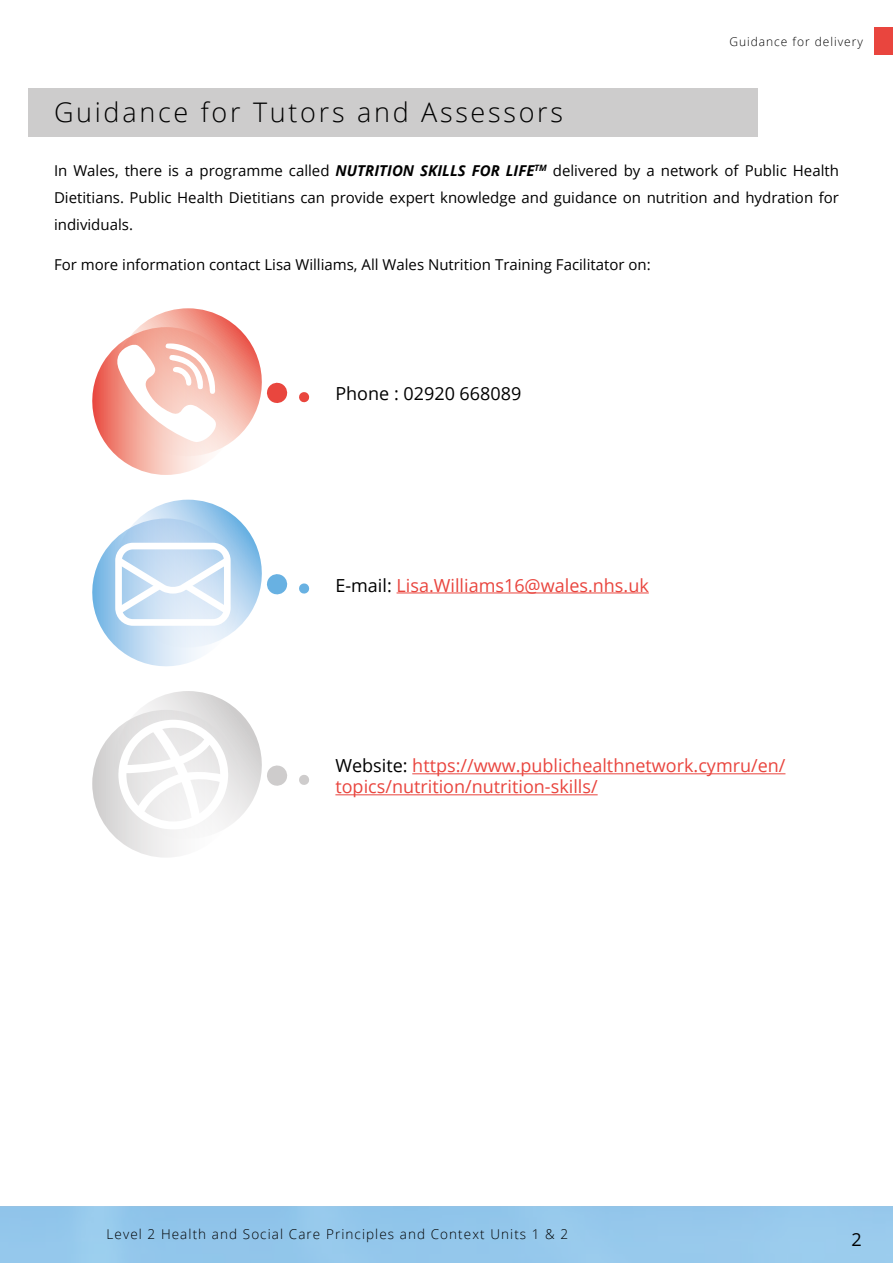
<style>
.page{position:relative;width:893px;height:1263px;background:#fff}
.page>*{position:absolute;margin:0;border:0;box-sizing:border-box;transform-origin:0 0}
.t1{font:300 27px "Open Sans";letter-spacing:.1em;color:#000}
.t2{font:18px/21px "Open Sans";color:#e9453e}
.t3{font:18px "Open Sans";color:#000}
.t4{font:15px/27px "Open Sans";color:#000;text-align:justify}
.t5{font:300 13.5px "Open Sans";letter-spacing:.08em;color:#000}
.t6{font:300 12px "Open Sans";letter-spacing:.08em;color:#000}
.s1{font-weight:700;font-style:italic}
.s2{color:#000}
</style>
<div class="page">
<div style="left:874px;top:28px;width:19px;height:27px;background:#e9453e"></div>
<div style="left:28px;top:88px;width:730px;height:48px;background:#cdcccc"></div>
<svg style="left:299px;top:392px;width:10px;height:10px"></svg>
<svg style="left:92px;top:308px;width:195px;height:167px"></svg>
<svg style="left:299px;top:583px;width:10px;height:10px"></svg>
<svg style="left:92px;top:500px;width:195px;height:166px"></svg>
<hr style="left:397px;top:592px;width:252px;height:1px;background:#e9453e">
<svg style="left:299px;top:775px;width:10px;height:10px"></svg>
<svg style="left:92px;top:691px;width:195px;height:166px"></svg>
<hr style="left:412px;top:773px;width:373px;height:1px;background:#e9453e">
<hr style="left:335px;top:794px;width:263px;height:1px;background:#e9453e">
<h1 class="t1" style="left:54px;top:93px;width:511px">Guidance for Tutors and Assessors</h1>
<p class="t6" style="left:729px;top:33px;width:135px">Guidance for delivery</p>
<p class="t4" style="left:54px;top:156px;width:786px">In Wales, there is a programme called <span class="s1">NUTRITION SKILLS FOR LIFE</span><sup>TM</sup> delivered by a network of Public Health Dietitians. Public Health Dietitians can provide expert knowledge and guidance on nutrition and hydration for individuals.</p>
<p class="t4" style="left:54px;top:251px;width:598px">For more information contact Lisa Williams, All Wales Nutrition Training Facilitator on:</p>
<p class="t3" style="left:335px;top:381px;width:187px">Phone : 02920 668089</p>
<p class="t2" style="left:335px;top:574px;width:315px"><span class="s2">E-mail:</span> Lisa.Williams16@wales.nhs.uk</p>
<p class="t2" style="left:335px;top:755px;width:452px"><span class="s2">Website:</span> https://www.publichealthnetwork.cymru/en/ topics/nutrition/nutrition-skills/</p>
<p class="t5" style="left:107px;top:1225px;width:463px">Level 2 Health and Social Care Principles and Context Units 1 &amp; 2</p>
<p class="t3" style="left:851px;top:1227px;width:12px">2</p>
</div>
